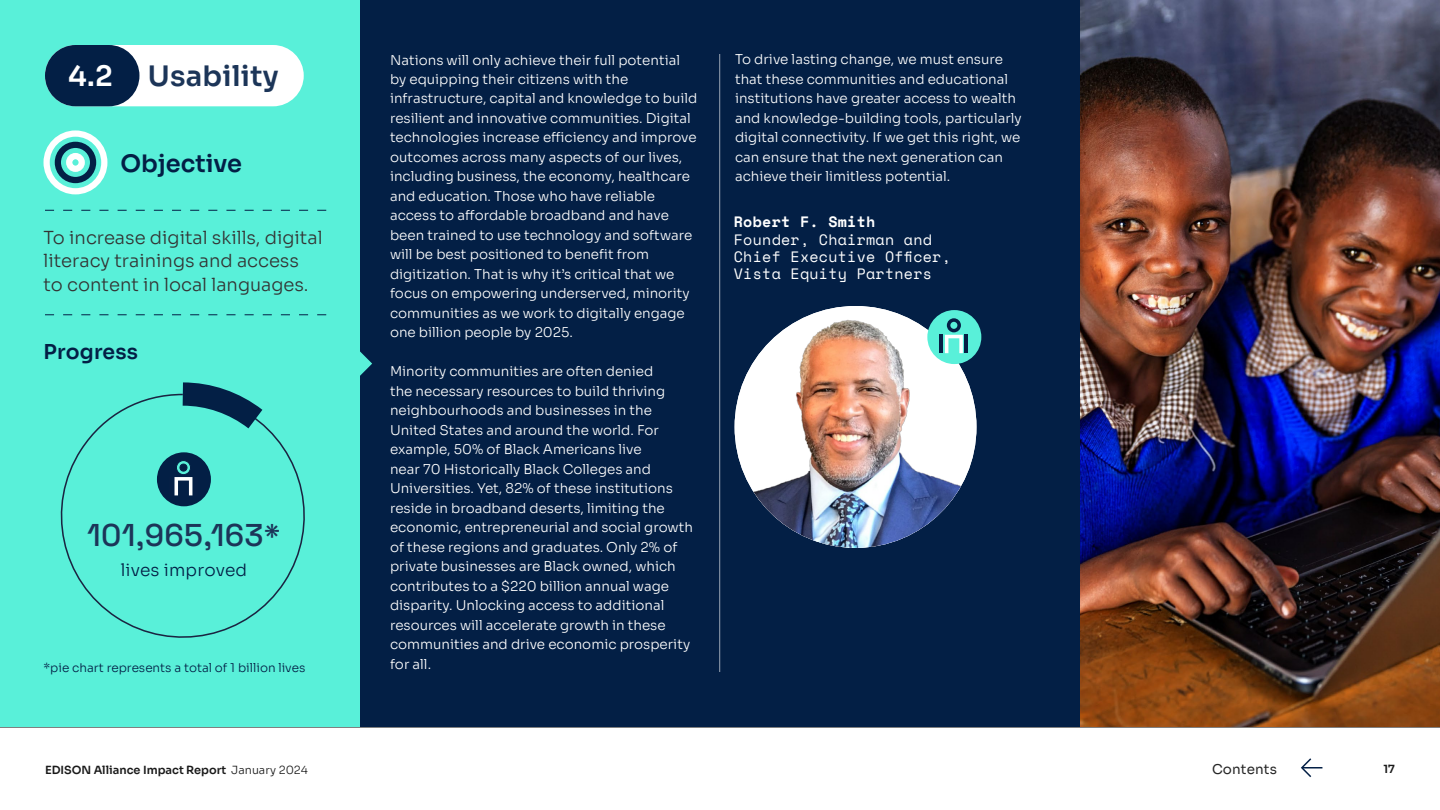
<style>
.page{position:relative;width:1440px;height:810px;background:#fff}
.page>*{position:absolute;margin:0;border:0;box-sizing:border-box;transform-origin:0 0}
.t1{font:500 31.5px "Space Grotesk";letter-spacing:.01em;color:#1c3558}
.t2{font:600 28.2px "Sora";letter-spacing:.01em;color:#1c3558}
.t3{font:600 24px "Sora";color:#031f45}
.t4{font:600 20.4px "Sora";letter-spacing:.01em;color:#031f45}
.t5{font:300 18px/23.2px "Sora";color:#333}
.t6{font:300 17.02px "Sora";letter-spacing:.01em;color:#031f45}
.t7{font:15px/17.2px "Space Mono";letter-spacing:.02em;color:#fff}
.t8{font:700 15px "Space Mono";letter-spacing:.02em;color:#fff}
.t9{font:300 13.5px/19.5px "Sora";color:#fff}
.t10{font:13.5px "Sora";letter-spacing:.01em;color:#262626}
.t11{font:300 12px "Sora";color:#031f45}
.t12{font:600 11.25px "Sora";color:#1a1a1a}
.s1{color:#fff}
.s2{font-weight:300}
</style>
<div class="page">
<div style="left:360px;top:0;width:1080px;height:727px;background:#031f45"></div>
<div style="left:0;top:0;width:360px;height:727px;background:#59f0d9"></div>
<svg style="left:810px;top:306px;width:160px;height:9px"></svg>
<img style="left:735px;top:315px;width:241px;height:233px">
<hr style="left:719px;top:54px;width:1px;height:618px;background:#fff">
<div style="left:927px;top:310px;width:54px;height:54px;background:#59f0d9;border-radius:50%"></div>
<svg style="left:945px;top:318px;width:18px;height:35px"></svg>
<hr style="left:964px;top:335px;width:4px;height:18px;background:#051f45">
<hr style="left:940px;top:335px;width:3px;height:18px;background:#051f45">
<div style="left:45px;top:45px;width:259px;height:61px;background:#fff;border-radius:31px"></div>
<div style="left:45px;top:45px;width:94px;height:61px;background:#031f45;border-radius:31px"></div>
<div style="left:44px;top:130px;width:63px;height:64px;border:6px solid #fff;border-radius:50%"></div>
<div style="left:55px;top:142px;width:41px;height:41px;border:6px solid #031f45;border-radius:50%"></div>
<div style="left:66px;top:153px;width:19px;height:19px;border:6px solid #fff;border-radius:50%"></div>
<svg style="left:45px;top:210px;width:281px;height:1px"></svg>
<svg style="left:45px;top:314px;width:281px;height:1px"></svg>
<img style="left:1080px;top:0;width:360px;height:727px">
<svg style="left:60px;top:395px;width:245px;height:243px"></svg>
<svg style="left:160px;top:382px;width:128px;height:70px"></svg>
<svg style="left:360px;top:351px;width:12px;height:25px"></svg>
<hr style="left:0;top:727px;width:1440px;height:1px;background:#808080">
<svg style="left:1301px;top:758px;width:11px;height:20px"></svg>
<hr style="left:1302px;top:767px;width:20px;height:2px;background:#031f45">
<h2 class="t2" style="left:68px;top:53px;width:212px"><span class="s1">4.2</span> Usability</h2>
<h3 class="t3" style="left:120px;top:144px;width:123px">Objective</h3>
<h3 class="t5" style="left:44px;top:224px;width:281px">To increase digital skills, digital literacy trainings and access to content in local languages.</h3>
<h3 class="t4" style="left:44px;top:335px;width:96px">Progress</h3>
<h1 class="t1" style="left:87px;top:511px;width:195px">101,965,163*</h1>
<p class="t6" style="left:121px;top:556px;width:128px">lives improved</p>
<p class="t11" style="left:44px;top:658px;width:263px">*pie chart represents a total of 1 billion lives</p>
<p class="t9" style="left:390px;top:49px;width:309px">Nations will only achieve their full potential by equipping their citizens with the infrastructure, capital and knowledge to build resilient and innovative communities. Digital technologies increase efficiency and improve outcomes across many aspects of our lives, including business, the economy, healthcare and education. Those who have reliable access to affordable broadband and have been trained to use technology and software will be best positioned to benefit from digitization. That is why it’s critical that we focus on empowering underserved, minority communities as we work to digitally engage one billion people by 2025.</p>
<p class="t9" style="left:390px;top:361px;width:305px">Minority communities are often denied<br>the necessary resources to build thriving neighbourhoods and businesses in the United States and around the world. For example, 50% of Black Americans live<br>near 70 Historically Black Colleges and Universities. Yet, 82% of these institutions reside in broadband deserts, limiting the economic, entrepreneurial and social growth of these regions and graduates. Only 2% of private businesses are Black owned, which contributes to a $220 billion annual wage disparity. Unlocking access to additional resources will accelerate growth in these communities and drive economic prosperity for all.</p>
<p class="t9" style="left:735px;top:49px;width:288px">To drive lasting change, we must ensure that these communities and educational institutions have greater access to wealth and knowledge-building tools, particularly digital connectivity. If we get this right, we can ensure that the next generation can achieve their limitless potential.</p>
<p class="t8" style="left:734px;top:211px;width:143px">Robert F. Smith</p>
<p class="t7" style="left:734px;top:230px;width:219px">Founder, Chairman and<br>Chief Executive Officer,<br>Vista Equity Partners</p>
<p class="t12" style="left:45px;top:761px;width:264px">EDISON Alliance Impact Report <span class="s2">January 2024</span></p>
<p class="t10" style="left:1212px;top:758px;width:66px">Contents</p>
<p class="t12" style="left:1384px;top:759px;width:13px">17</p>
</div>
